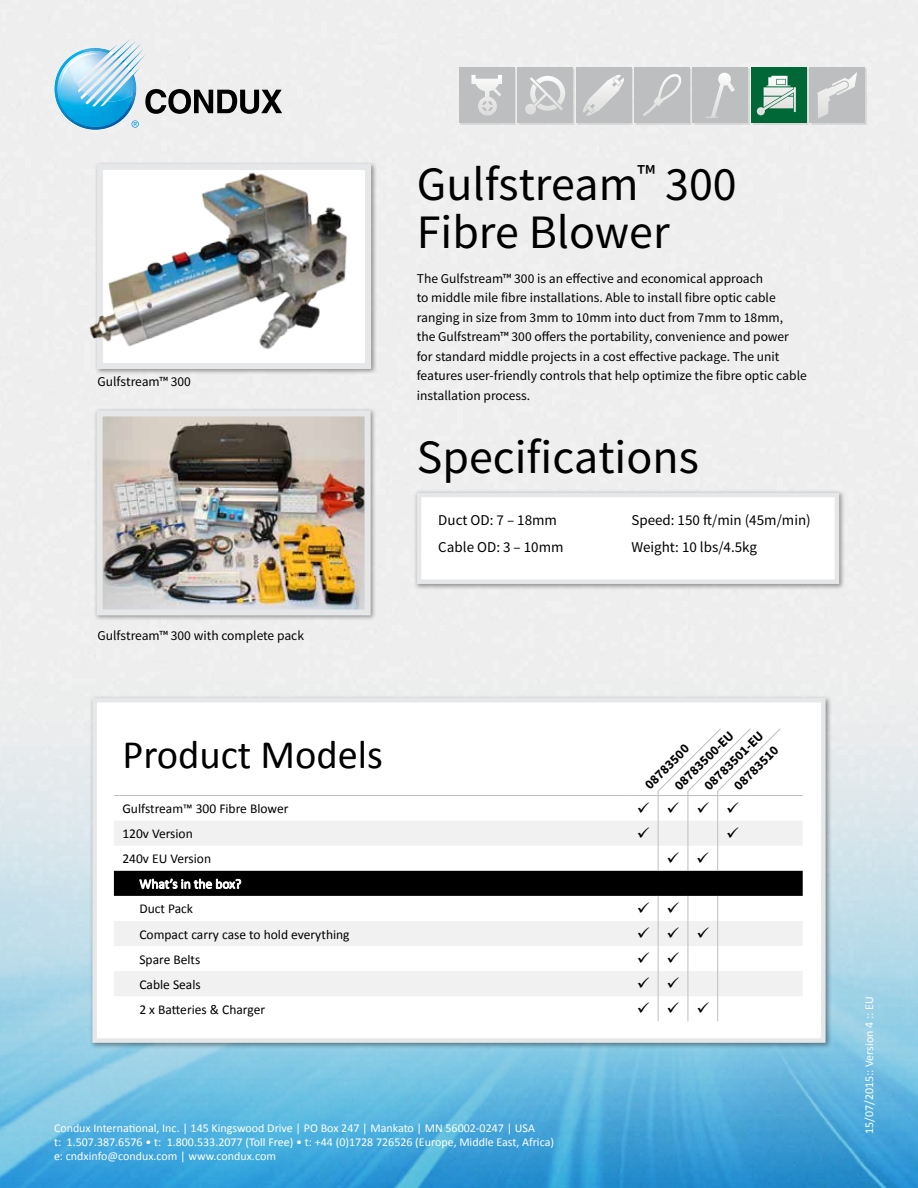
<style>
.page{position:relative;width:918px;height:1188px;background:#fff}
.page>*{position:absolute;margin:0;border:0;box-sizing:border-box;transform-origin:0 0}
.t1{font:48px/48px "Source Sans Pro";color:#000}
.t2{font:40.5px "Calibri";color:#000}
.t3{font:16.5px "Wingdings";color:#000}
.t4{font:15px/26.7px "Source Sans Pro";color:#000}
.t5{font:13.5px/19.5px "Source Sans Pro";color:#000}
.t6{font:13.5px "Calibri";color:#000}
.t7{font:700 13.5px "Source Sans Pro";color:#000}
.t8{font:13.5px "Calibri";color:#fff}
.t9{font:12px/14.4px "Calibri";color:#fff}
</style>
<div class="page">
<div style="left:0;top:0;width:918px;height:599px;background:#eee"></div>
<img style="left:0;top:599px;width:918px;height:589px">
<img style="left:114px;top:39px;width:17px;height:5px">
<img style="left:119px;top:41px;width:17px;height:3px">
<img style="left:124px;top:43px;width:18px;height:1px">
<svg style="left:54px;top:44px;width:228px;height:86px;background:#b7cdd7"></svg>
<img style="left:69px;top:53px;width:30px;height:13px">
<img style="left:60px;top:64px;width:10px;height:24px">
<div style="left:460px;top:69px;width:407px;height:56px;background:#000;opacity:.1"></div>
<div style="left:459px;top:68px;width:55px;height:55px;background:#bcbec0"></div>
<svg style="left:471px;top:75px;width:31px;height:41px"></svg>
<div style="left:517px;top:68px;width:56px;height:55px;background:#bcbec0"></div>
<svg style="left:525px;top:76px;width:40px;height:39px"></svg>
<div style="left:576px;top:68px;width:55px;height:55px;background:#bcbec0"></div>
<svg style="left:583px;top:75px;width:41px;height:41px"></svg>
<div style="left:634px;top:68px;width:56px;height:55px;background:#bcbec0"></div>
<svg style="left:643px;top:74px;width:39px;height:42px"></svg>
<div style="left:693px;top:68px;width:55px;height:55px;background:#bcbec0"></div>
<svg style="left:706px;top:73px;width:29px;height:45px"></svg>
<div style="left:751px;top:68px;width:55px;height:55px;background:#006836"></div>
<svg style="left:757px;top:76px;width:39px;height:39px"></svg>
<div style="left:809px;top:68px;width:56px;height:55px;background:#bcbec0"></div>
<svg style="left:817px;top:72px;width:40px;height:46px"></svg>
<div style="left:93px;top:407px;width:283px;height:215px;background:#000;opacity:.4"></div>
<img style="left:104px;top:417px;width:260px;height:191px">
<div style="left:97px;top:410px;width:274px;height:205px;border:6px solid #e6e7e8"></div>
<div style="left:414px;top:490px;width:431px;height:100px;background:#000;opacity:.4"></div>
<div style="left:419px;top:495px;width:418px;height:87px;background:#fff"></div>
<div style="left:417px;top:493px;width:422px;height:91px;border:4px solid #e6e7e8"></div>
<div style="left:89px;top:695px;width:743px;height:354px;background:#000;opacity:.4"></div>
<div style="left:95px;top:700px;width:728px;height:341px;background:#fff"></div>
<div style="left:92px;top:698px;width:734px;height:345px;border:4px solid #e6e7e8"></div>
<img style="left:81px;top:135px;width:298px;height:258px">
<svg style="left:114px;top:728px;width:689px;height:293px"></svg>
<p class="t5" style="left:97px;top:372px;width:95px">Gulfstream™ 300</p>
<p class="t5" style="left:97px;top:626px;width:208px">Gulfstream™ 300 with complete pack</p>
<h1 class="t1" style="left:417px;top:161px;width:321px">Gulfstream<sup>™</sup> 300<br>Fibre Blower</h1>
<p class="t5" style="left:417px;top:269px;width:391px">The Gulfstream™ 300 is an effective and economical approach<br>to middle mile fibre installations. Able to install fibre optic cable ranging in size from 3mm to 10mm into duct from 7mm to 18mm,<br>the Gulfstream™ 300 offers the portability, convenience and power for standard middle projects in a cost effective package. The unit features user-friendly controls that help optimize the fibre optic cable installation process.</p>
<h1 class="t1" style="left:417px;top:434px;width:283px">Specifications</h1>
<p class="t4" style="left:438px;top:507px;width:127px">Duct OD: 7 – 18mm<br>Cable OD: 3 – 10mm</p>
<p class="t4" style="left:631px;top:507px;width:181px">Speed: 150 ft/min (45m/min)<br>Weight: 10 lbs/4.5kg</p>
<p class="t7" style="left:670px;top:782px;width:79px;rotate:-45deg">08783500-EU</p>
<p class="t7" style="left:700px;top:782px;width:79px;rotate:-45deg">08783501-EU</p>
<h2 class="t2" style="left:122px;top:729px;width:262px">Product Models</h2>
<p class="t7" style="left:641px;top:780px;width:59px;rotate:-45deg">08783500</p>
<p class="t7" style="left:730px;top:782px;width:59px;rotate:-45deg">08783510</p>
<p class="t6" style="left:122px;top:800px;width:168px">Gulfstream™ 300 Fibre Blower</p>
<p class="t3" style="left:637px;top:800px;width:104px">✓✓✓✓</p>
<p class="t6" style="left:122px;top:825px;width:72px">120v Version</p>
<p class="t6" style="left:122px;top:850px;width:90px">240v EU Version</p>
<p class="t8" style="left:139px;top:875px;width:103px">What’s in the box?</p>
<p class="t6" style="left:139px;top:900px;width:55px">Duct Pack</p>
<p class="t6" style="left:139px;top:926px;width:212px">Compact carry case to hold everything</p>
<p class="t3" style="left:637px;top:925px;width:74px">✓✓✓</p>
<p class="t6" style="left:139px;top:951px;width:63px">Spare Belts</p>
<p class="t6" style="left:139px;top:976px;width:63px">Cable Seals</p>
<p class="t6" style="left:139px;top:1001px;width:127px">2 x Batteries &amp; Charger</p>
<p class="t3" style="left:637px;top:1000px;width:74px">✓✓✓</p>
<p class="t9" style="left:54px;top:1120px;width:483px">Condux International, Inc. | 145 Kingswood Drive | PO Box 247 | Mankato | MN 56002-0247 | USA</p>
<p class="t9" style="left:54px;top:1135px;width:502px">t: 1.507.387.6576 • t: 1.800.533.2077 (Toll Free) • t: +44 (0)1728 726526 (Europe, Middle East, Africa) e: cndxinfo@condux.com | www.condux.com</p>
<p class="t9" style="left:862px;top:1134px;width:139px;rotate:-90deg">15/07/2015:: Version 4 :: EU</p>
</div>
